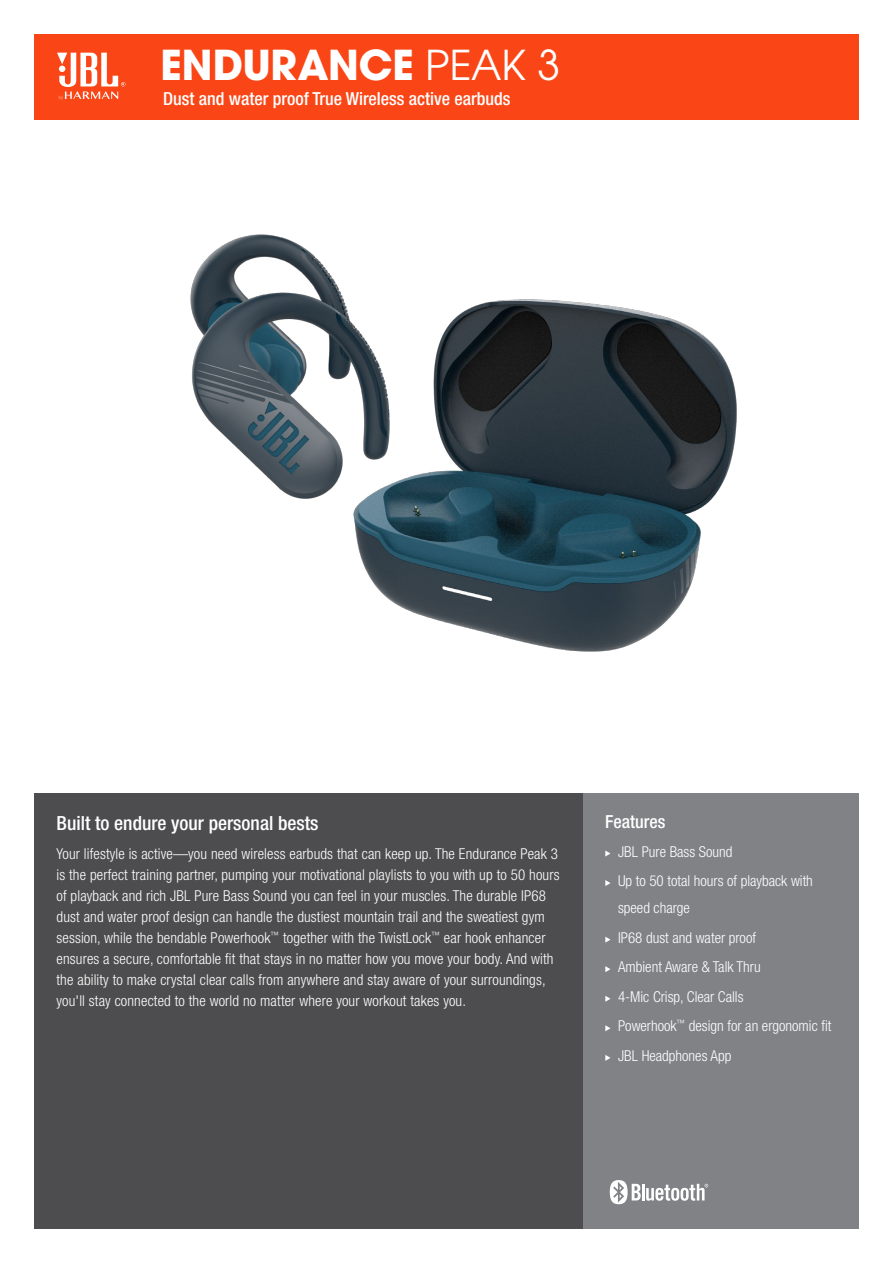
<style>
.page{position:relative;width:893px;height:1263px;background:#fff}
.page>*{position:absolute;margin:0;border:0;box-sizing:border-box;transform-origin:0 0}
.t1{font:700 45.45px "Avant Gard Goth EF";color:#fff}
.t2{font:500 condensed 19.5px "Helvetica Neue LT Pro";color:#fff}
.t3{font:500 condensed 18px "Helvetica Neue LT Pro";color:#fff}
.t4{font:300 condensed 15px/21px "Helvetica Neue LT Pro";letter-spacing:.01em;color:#fff}
.s1{font-weight:400}
</style>
<div class="page">
<div style="left:34px;top:34px;width:825px;height:85px;background:#fa4616"></div>
<div style="left:583px;top:793px;width:276px;height:436px;background:#808285"></div>
<svg style="left:605px;top:850px;width:5px;height:6px"></svg>
<svg style="left:605px;top:880px;width:5px;height:6px"></svg>
<svg style="left:605px;top:937px;width:5px;height:6px"></svg>
<svg style="left:605px;top:966px;width:5px;height:6px"></svg>
<svg style="left:605px;top:996px;width:5px;height:6px"></svg>
<svg style="left:605px;top:1025px;width:5px;height:6px"></svg>
<svg style="left:605px;top:1055px;width:5px;height:6px"></svg>
<div style="left:34px;top:793px;width:549px;height:436px;background:#4d4d4f"></div>
<svg style="left:57px;top:53px;width:68px;height:47px"></svg>
<img style="left:190px;top:234px;width:140px;height:265px">
<svg style="left:610px;top:1180px;width:98px;height:24px"></svg>
<img style="left:330px;top:275px;width:407px;height:377px">
<h1 class="t1" style="left:161px;top:37px;width:401px">ENDURANCE <span class="s1">PEAK 3</span></h1>
<p class="t3" style="left:163px;top:88px;width:349px">Dust and water proof True Wireless active earbuds</p>
<h2 class="t2" style="left:57px;top:811px;width:263px">Built to endure your personal bests</h2>
<p class="t4" style="left:57px;top:843px;width:504px">Your lifestyle is active—you need wireless earbuds that can keep up. The Endurance Peak 3 is the perfect training partner, pumping your motivational playlists to you with up to 50 hours of playback and rich JBL Pure Bass Sound you can feel in your muscles. The durable IP68 dust and water proof design can handle the dustiest mountain trail and the sweatiest gym session, while the bendable Powerhook<sup>™</sup> together with the TwistLock<sup>™</sup> ear hook enhancer ensures a secure, comfortable fit that stays in no matter how you move your body. And with the ability to make crystal clear calls from anywhere and stay aware of your surroundings, you'll stay connected to the world no matter where your workout takes you.</p>
<p class="t3" style="left:605px;top:811px;width:62px">Features</p>
<p class="t4" style="left:618px;top:836px;width:196px;line-height:29.5px">JBL Pure Bass Sound<br>Up to 50 total hours of playback with</p>
<p class="t4" style="left:618px;top:893px;width:215px;line-height:29.5px">speed charge<br>IP68 dust and water proof<br>Ambient Aware &amp; Talk Thru<br>4-Mic Crisp, Clear Calls<br>Powerhook<sup>™</sup> design for an ergonomic fit<br>JBL Headphones App</p>
</div>
